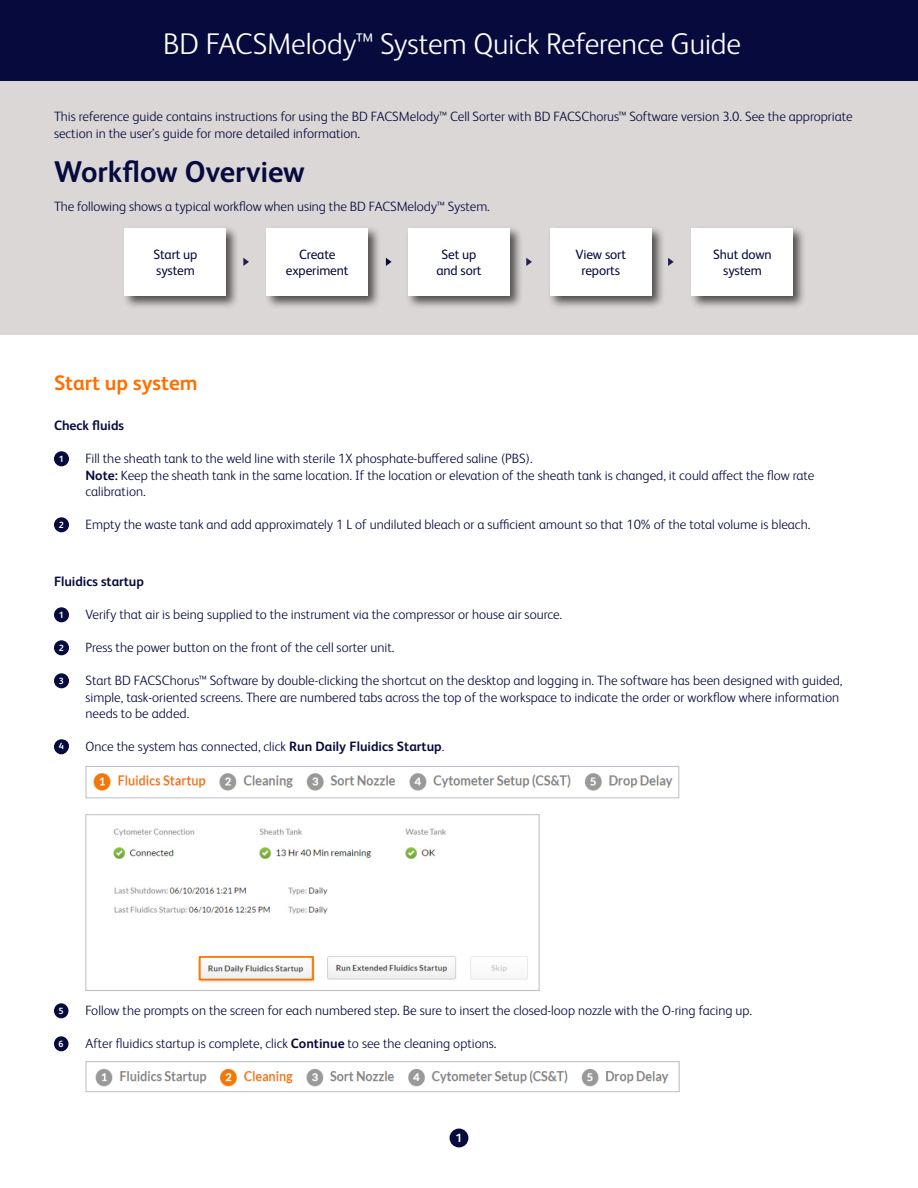
<style>
.page{position:relative;width:918px;height:1188px;background:#fff}
.page>*{position:absolute;margin:0;border:0;box-sizing:border-box;transform-origin:0 0}
.t1{font:300 30px "FS Albert Pro";letter-spacing:-.005em;color:#fff}
.Subtitle{font:700 30px "FS Albert Pro";letter-spacing:-.005em;color:#060a3d}
.Section_Title_-_oran{font:700 21px "FS Albert Pro";letter-spacing:-.005em;color:#ff6e00}
.main_text{font:300 13.5px/16.5px "FS Albert Pro";color:#060a3d}
.t2{font:13.5px "FS Albert Pro";letter-spacing:-.01em;color:#060a3d}
.Section_Title_-_oran-2{font:700 13.5px "FS Albert Pro";letter-spacing:-.005em;color:#060a3d}
.Page_Number{font:700 12px "FS Albert Pro";color:#fff}
.t3{font:700 9px "FS Albert Pro";color:#fff}
.s1{font-weight:700}
</style>
<div class="page">
<div style="left:0;top:0;width:918px;height:81px;background:#060a3d"></div>
<div style="left:0;top:81px;width:918px;height:254px;background:#dad7d6"></div>
<div style="left:55px;top:452px;width:13px;height:14px;background:#060a3d;border-radius:50%"></div>
<div style="left:54px;top:451px;width:15px;height:15px;border:2px solid #060a3d;border-radius:50%"></div>
<div style="left:55px;top:518px;width:13px;height:14px;background:#060a3d;border-radius:50%"></div>
<div style="left:54px;top:517px;width:15px;height:15px;border:2px solid #060a3d;border-radius:50%"></div>
<div style="left:55px;top:608px;width:13px;height:14px;background:#060a3d;border-radius:50%"></div>
<div style="left:54px;top:607px;width:15px;height:15px;border:2px solid #060a3d;border-radius:50%"></div>
<div style="left:55px;top:641px;width:13px;height:14px;background:#060a3d;border-radius:50%"></div>
<div style="left:54px;top:640px;width:15px;height:15px;border:2px solid #060a3d;border-radius:50%"></div>
<div style="left:55px;top:674px;width:13px;height:14px;background:#060a3d;border-radius:50%"></div>
<div style="left:54px;top:673px;width:15px;height:15px;border:2px solid #060a3d;border-radius:50%"></div>
<div style="left:55px;top:740px;width:13px;height:14px;background:#060a3d;border-radius:7px"></div>
<div style="left:54px;top:739px;width:15px;height:15px;border:2px solid #060a3d;border-radius:7px"></div>
<img style="left:93px;top:773px;width:580px;height:18px">
<div style="left:85px;top:766px;width:594px;height:32px;border:1px solid #bdbccb"></div>
<img style="left:113px;top:828px;width:415px;height:155px">
<div style="left:85px;top:814px;width:454px;height:177px;border:1px solid #bdbccb"></div>
<div style="left:55px;top:1004px;width:13px;height:14px;background:#060a3d;border-radius:50%"></div>
<div style="left:54px;top:1003px;width:14px;height:15px;border:2px solid #060a3d;border-radius:50%"></div>
<div style="left:55px;top:1037px;width:13px;height:14px;background:#060a3d;border-radius:50%"></div>
<div style="left:54px;top:1036px;width:14px;height:15px;border:2px solid #060a3d;border-radius:50%"></div>
<img style="left:95px;top:1068px;width:574px;height:19px">
<div style="left:85px;top:1061px;width:595px;height:31px;border:1px solid #bdbccb"></div>
<div style="left:122px;top:225px;width:118px;height:85px;background:#231f20;opacity:.75"></div>
<div style="left:125px;top:228px;width:101px;height:68px;background:#fff"></div>
<div style="left:264px;top:225px;width:117px;height:85px;background:#231f20;opacity:.75"></div>
<div style="left:267px;top:228px;width:101px;height:68px;background:#fff"></div>
<div style="left:406px;top:225px;width:117px;height:85px;background:#231f20;opacity:.75"></div>
<div style="left:408px;top:228px;width:102px;height:68px;background:#fff"></div>
<div style="left:547px;top:225px;width:118px;height:85px;background:#231f20;opacity:.75"></div>
<div style="left:550px;top:228px;width:101px;height:68px;background:#fff"></div>
<svg style="left:526px;top:258px;width:6px;height:8px"></svg>
<svg style="left:386px;top:258px;width:6px;height:8px"></svg>
<svg style="left:243px;top:258px;width:6px;height:8px"></svg>
<div style="left:689px;top:225px;width:118px;height:85px;background:#231f20;opacity:.75"></div>
<div style="left:692px;top:228px;width:101px;height:68px;background:#fff"></div>
<svg style="left:668px;top:258px;width:6px;height:8px"></svg>
<div style="left:199px;top:956px;width:115px;height:24px;border:2px solid #ff6e00"></div>
<div style="left:450px;top:1129px;width:18px;height:18px;background:#060a3d;border-radius:50%"></div>
<div style="left:450px;top:1129px;width:18px;height:18px;border:2px solid #060a3d;border-radius:50%"></div>
<p class="t1" style="left:163px;top:23px;width:579px">BD FACSMelody™ System Quick Reference Guide</p>
<p class="main_text" style="left:54px;top:108px;width:800px">This reference guide contains instructions for using the BD FACSMelody™ Cell Sorter with BD FACSChorus™ Software version 3.0. See the appropriate section in the user’s guide for more detailed information.</p>
<p class="Subtitle" style="left:54px;top:151px;width:252px">Workflow Overview</p>
<p class="main_text" style="left:54px;top:197px;width:437px">The following shows a typical workflow when using the BD FACSMelody™ System.</p>
<p class="t2" style="left:153px;top:245px;width:46px">Start up</p>
<p class="t2" style="left:156px;top:261px;width:40px">system</p>
<p class="t2" style="left:299px;top:245px;width:38px">Create</p>
<p class="t2" style="left:286px;top:261px;width:64px">experiment</p>
<p class="t2" style="left:442px;top:245px;width:36px">Set up</p>
<p class="t2" style="left:436px;top:261px;width:47px">and sort</p>
<p class="t2" style="left:575px;top:245px;width:52px">View sort</p>
<p class="t2" style="left:581px;top:261px;width:40px">reports</p>
<p class="t2" style="left:713px;top:245px;width:60px">Shut down</p>
<p class="t2" style="left:723px;top:261px;width:40px">system</p>
<p class="Section_Title_-_oran" style="left:54px;top:368px;width:145px">Start up system</p>
<p class="Section_Title_-_oran-2" style="left:54px;top:416px;width:72px">Check fluids</p>
<p class="t3" style="left:59px;top:452px;width:7px">1</p>
<p class="main_text" style="left:85px;top:450px;width:730px">Fill the sheath tank to the weld line with sterile 1X phosphate-buffered saline (PBS).<br><span class="s1">Note:</span> Keep the sheath tank in the same location. If the location or elevation of the sheath tank is changed, it could affect the flow rate calibration.</p>
<p class="t3" style="left:59px;top:518px;width:7px">2</p>
<p class="main_text" style="left:85px;top:516px;width:726px">Empty the waste tank and add approximately 1 L of undiluted bleach or a sufficient amount so that 10% of the total volume is bleach.</p>
<p class="Section_Title_-_oran-2" style="left:54px;top:572px;width:91px">Fluidics startup</p>
<p class="t3" style="left:59px;top:608px;width:7px">1</p>
<p class="main_text" style="left:86px;top:606px;width:478px">Verify that air is being supplied to the instrument via the compressor or house air source.</p>
<p class="t3" style="left:59px;top:641px;width:7px">2</p>
<p class="main_text" style="left:85px;top:639px;width:311px">Press the power button on the front of the cell sorter unit.</p>
<p class="t3" style="left:59px;top:674px;width:7px">3</p>
<p class="main_text" style="left:85px;top:672px;width:759px">Start BD FACSChorus™ Software by double-clicking the shortcut on the desktop and logging in. The software has been designed with guided, simple, task-oriented screens. There are numbered tabs across the top of the workspace to indicate the order or workflow where information needs to be added.</p>
<p class="t3" style="left:59px;top:740px;width:7px">4</p>
<p class="main_text" style="left:85px;top:738px;width:360px">Once the system has connected, click <span class="s1">Run Daily Fluidics Startup</span>.</p>
<p class="t3" style="left:59px;top:1004px;width:7px">5</p>
<p class="main_text" style="left:86px;top:1002px;width:668px">Follow the prompts on the screen for each numbered step. Be sure to insert the closed-loop nozzle with the O-ring facing up.</p>
<p class="t3" style="left:59px;top:1037px;width:7px">6</p>
<p class="main_text" style="left:86px;top:1035px;width:413px">After fluidics startup is complete, click <span class="s1">Continue</span> to see the cleaning options.</p>
<p class="Page_Number" style="left:456px;top:1130px;width:8px">1</p>
</div>
